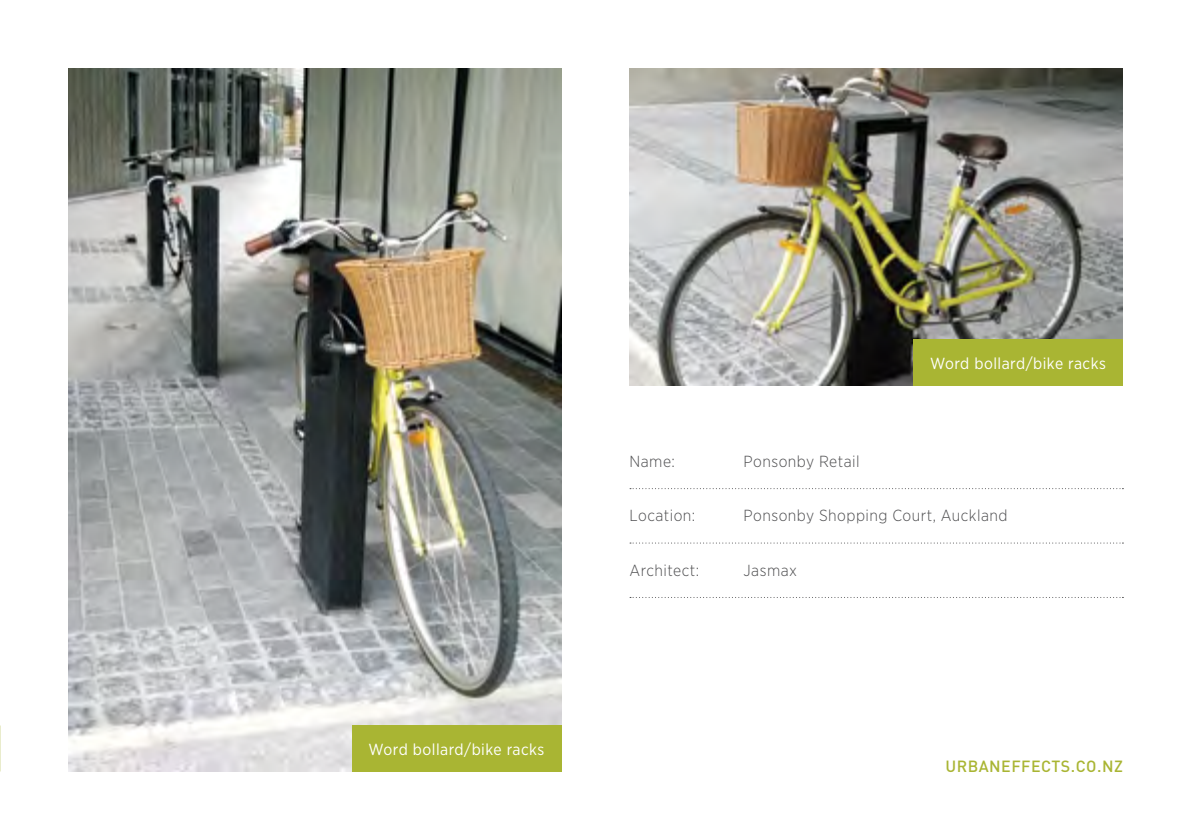
<style>
.page{position:relative;width:1191px;height:840px;background:#fff}
.page>*{position:absolute;margin:0;border:0;box-sizing:border-box;transform-origin:0 0}
.t1{font:300 16px "Gotham Narrow";letter-spacing:.03em;color:#4d4d4f}
.t2{font:16px "Gotham Narrow";letter-spacing:.03em;color:#fff}
.t3{font:500 16px "DIN";letter-spacing:.03em;color:#a9b533}
</style>
<div class="page">
<svg style="left:630px;top:488px;width:493px;height:1px"></svg>
<svg style="left:630px;top:542px;width:493px;height:1px"></svg>
<img style="left:68px;top:68px;width:493px;height:703px">
<img style="left:629px;top:68px;width:494px;height:318px">
<div style="left:351px;top:724px;width:210px;height:47px;background:#a9b533"></div>
<div style="left:913px;top:339px;width:210px;height:47px;background:#a9b533"></div>
<p class="t2" style="left:368px;top:738px;width:177px">Word bollard/bike racks</p>
<p class="t1" style="left:629px;top:451px;width:47px">Name:</p>
<p class="t1" style="left:743px;top:451px;width:118px">Ponsonby Retail</p>
<p class="t2" style="left:930px;top:353px;width:177px">Word bollard/bike racks</p>
<p class="t1" style="left:629px;top:505px;width:67px">Location:</p>
<p class="t1" style="left:743px;top:505px;width:265px">Ponsonby Shopping Court, Auckland</p>
<p class="t1" style="left:629px;top:560px;width:71px">Architect:</p>
<p class="t1" style="left:743px;top:560px;width:55px">Jasmax</p>
<p class="t3" style="left:945px;top:755px;width:179px">URBANEFFECTS.CO.NZ</p>
</div>
